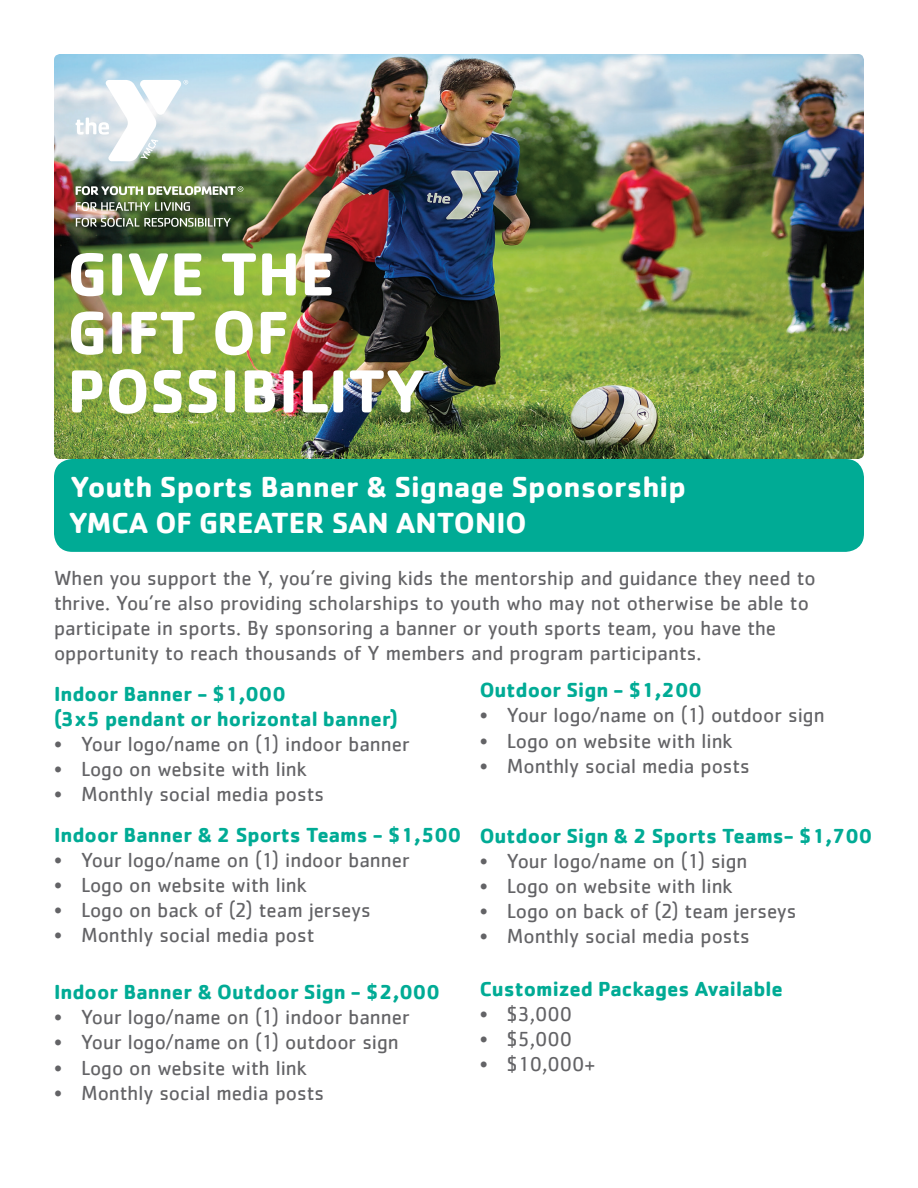
<style>
.page{position:relative;width:918px;height:1188px;background:#fff}
.page>*{position:absolute;margin:0;border:0;box-sizing:border-box;transform-origin:0 0}
.t1{font:700 63px "Cachet";color:#fff}
.t2{font:700 30px "Cachet";color:#fff}
.t3{font:21px/25.2px "Cachet";color:#636366}
.t4{font:700 21px "Cachet";color:#00ab95}
</style>
<div class="page">
<img style="left:54px;top:54px;width:810px;height:405px">
<svg style="left:76px;top:80px;width:112px;height:81px"></svg>
<svg style="left:76px;top:202px;width:114px;height:9px"></svg>
<svg style="left:76px;top:218px;width:155px;height:9px"></svg>
<svg style="left:76px;top:186px;width:167px;height:9px"></svg>
<div style="left:54px;top:459px;width:810px;height:93px;background:#00ab95;border-radius:18px"></div>
<p class="t1" style="left:68px;top:233px;width:269px">GIVE THE</p>
<p class="t1" style="left:68px;top:292px;width:222px">GIFT OF</p>
<p class="t1" style="left:68px;top:350px;width:360px">POSSIBILITY</p>
<p class="t2" style="left:70px;top:468px;width:617px">Youth Sports Banner &amp; Signage Sponsorship</p>
<p class="t2" style="left:69px;top:504px;width:460px">YMCA OF GREATER SAN ANTONIO</p>
<p class="t3" style="left:54px;top:565px;width:763px">When you support the Y, you’re giving kids the mentorship and guidance they need to thrive. You’re also providing scholarships to youth who may not otherwise be able to</p>
<p class="t3" style="left:54px;top:615px;width:724px">participate in sports. By sponsoring a banner or youth sports team, you have the</p>
<p class="t3" style="left:54px;top:640px;width:649px">opportunity to reach thousands of Y members and program participants.</p>
<p class="t4" style="left:54px;top:680px;width:233px">Indoor Banner - $1,000</p>
<p class="t4" style="left:54px;top:705px;width:345px">(3x5 pendant or horizontal banner)</p>
<p class="t3" style="left:54px;top:731px;width:357px">• Your logo/name on (1) indoor banner</p>
<p class="t3" style="left:54px;top:756px;width:254px">• Logo on website with link</p>
<p class="t3" style="left:54px;top:781px;width:272px">• Monthly social media posts</p>
<p class="t4" style="left:54px;top:821px;width:409px">Indoor Banner &amp; 2 Sports Teams - $1,500</p>
<p class="t3" style="left:54px;top:847px;width:357px">• Your logo/name on (1) indoor banner</p>
<p class="t3" style="left:54px;top:872px;width:254px">• Logo on website with link</p>
<p class="t3" style="left:54px;top:897px;width:318px">• Logo on back of (2) team jerseys</p>
<p class="t3" style="left:54px;top:922px;width:262px">• Monthly social media post</p>
<p class="t4" style="left:54px;top:978px;width:387px">Indoor Banner &amp; Outdoor Sign - $2,000</p>
<p class="t3" style="left:54px;top:1004px;width:357px">• Your logo/name on (1) indoor banner</p>
<p class="t3" style="left:54px;top:1029px;width:346px">• Your logo/name on (1) outdoor sign</p>
<p class="t3" style="left:54px;top:1055px;width:254px">• Logo on website with link</p>
<p class="t3" style="left:54px;top:1080px;width:272px">• Monthly social media posts</p>
<p class="t4" style="left:480px;top:677px;width:224px">Outdoor Sign - $1,200</p>
<p class="t3" style="left:480px;top:702px;width:346px">• Your logo/name on (1) outdoor sign</p>
<p class="t3" style="left:480px;top:728px;width:254px">• Logo on website with link</p>
<p class="t3" style="left:480px;top:753px;width:272px">• Monthly social media posts</p>
<p class="t4" style="left:480px;top:822px;width:394px">Outdoor Sign &amp; 2 Sports Teams- $1,700</p>
<p class="t3" style="left:480px;top:848px;width:269px">• Your logo/name on (1) sign</p>
<p class="t3" style="left:480px;top:873px;width:254px">• Logo on website with link</p>
<p class="t3" style="left:480px;top:898px;width:318px">• Logo on back of (2) team jerseys</p>
<p class="t3" style="left:480px;top:923px;width:272px">• Monthly social media posts</p>
<p class="t4" style="left:480px;top:975px;width:305px">Customized Packages Available</p>
<p class="t3" style="left:480px;top:1001px;width:94px">• $3,000</p>
<p class="t3" style="left:480px;top:1026px;width:94px">• $5,000</p>
<p class="t3" style="left:480px;top:1051px;width:117px">• $10,000+</p>
</div>
